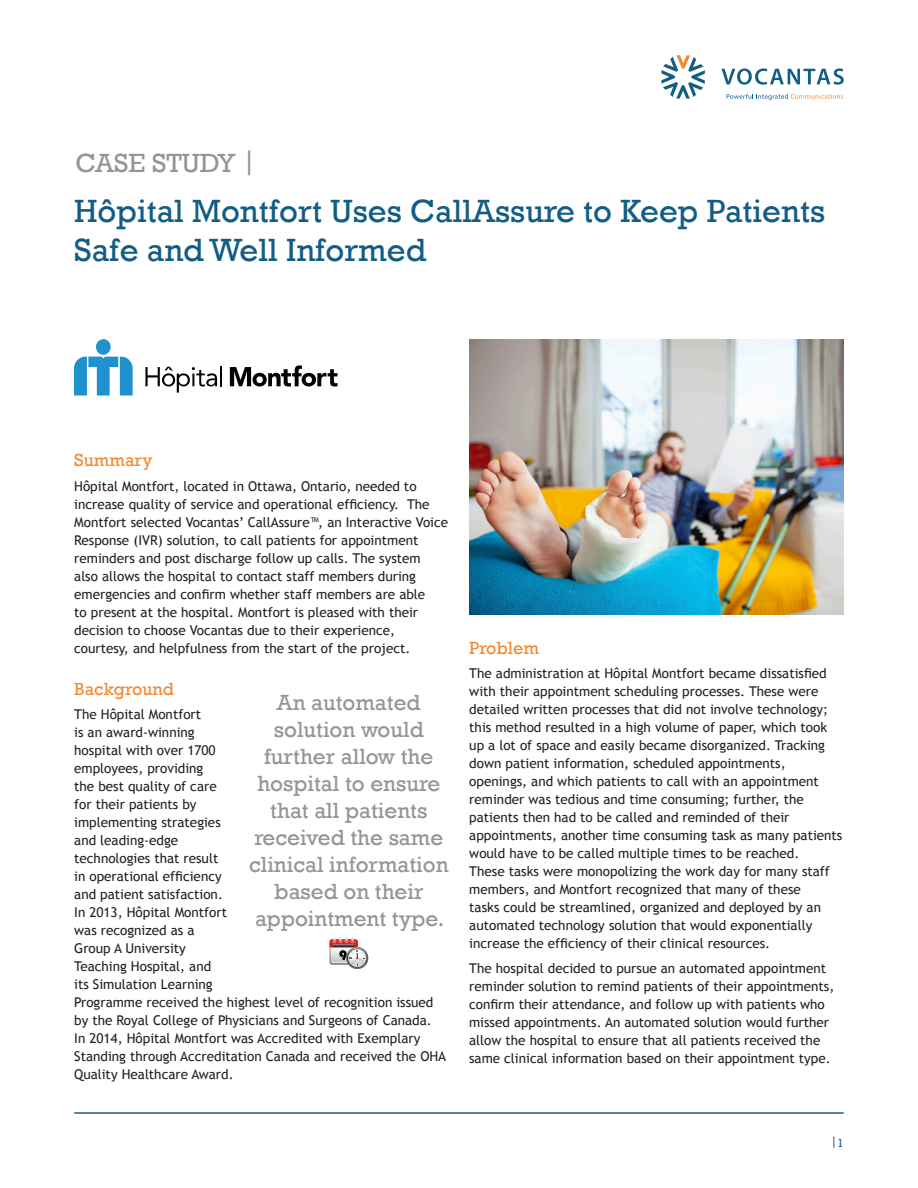
<style>
.page{position:relative;width:918px;height:1188px;background:#fff}
.page>*{position:absolute;margin:0;border:0;box-sizing:border-box;transform-origin:0 0}
.t1{font:33px/39.6px "Rockwell";color:#135d85}
.t2{font:27px "Rockwell";color:#939598}
.Pull_quote_centred{font:22.5px/27px "Rockwell";color:#939598;text-align:center}
.orange_heading{font:18px "Rockwell";color:#f58932}
.main_body_-_end{font:13.5px/18px "Trebuchet MS";color:#231f20}
.main_body{font:13.5px/18px "Trebuchet MS";color:#231f20}
.t3{font:12px "Rockwell";color:#135d85}
</style>
<div class="page">
<hr style="left:74px;top:1112px;width:770px;height:2px;background:#17628a">
<img style="left:469px;top:339px;width:375px;height:275px">
<svg style="left:145px;top:367px;width:72px;height:26px"></svg>
<hr style="left:220px;top:366px;width:2px;height:20px;background:#040503">
<svg style="left:230px;top:365px;width:107px;height:21px"></svg>
<svg style="left:74px;top:357px;width:59px;height:38px"></svg>
<div style="left:96px;top:339px;width:15px;height:16px;background:#2091cf;border-radius:50%"></div>
<svg style="left:329px;top:937px;width:39px;height:32px"></svg>
<svg style="left:722px;top:68px;width:122px;height:17px"></svg>
<svg style="left:727px;top:94px;width:116px;height:6px"></svg>
<svg style="left:661px;top:55px;width:44px;height:44px"></svg>
<p class="t2" style="left:75px;top:147px;width:182px">CASE STUDY |</p>
<p class="t1" style="left:74px;top:191px;width:752px">Hôpital Montfort Uses CallAssure to Keep Patients<br>Safe and Well Informed</p>
<p class="orange_heading" style="left:74px;top:450px;width:80px">Summary</p>
<p class="main_body_-_end" style="left:74px;top:477px;width:375px">Hôpital Montfort, located in Ottawa, Ontario, needed to increase quality of service and operational efficiency. The Montfort selected Vocantas’ CallAssure™, an Interactive Voice Response (IVR) solution, to call patients for appointment reminders and post discharge follow up calls. The system<br>also allows the hospital to contact staff members during emergencies and confirm whether staff members are able<br>to present at the hospital. Montfort is pleased with their decision to choose Vocantas due to their experience, courtesy, and helpfulness from the start of the project.</p>
<p class="orange_heading" style="left:74px;top:678px;width:101px">Background</p>
<p class="main_body_-_end" style="left:74px;top:706px;width:374px">The Hôpital Montfort<br>is an award-winning<br>hospital with over 1700<br>employees, providing<br>the best quality of care<br>for their patients by<br>implementing strategies<br>and leading-edge<br>technologies that result<br>in operational efficiency<br>and patient satisfaction.<br>In 2013, Hôpital Montfort<br>was recognized as a<br>Group A University<br>Teaching Hospital, and<br>its Simulation Learning<br>Programme received the highest level of recognition issued by the Royal College of Physicians and Surgeons of Canada.<br>In 2014, Hôpital Montfort was Accredited with Exemplary<br>Standing through Accreditation Canada and received the OHA<br>Quality Healthcare Award.</p>
<p class="Pull_quote_centred" style="left:249px;top:689px;width:201px">An automated solution would further allow the hospital to ensure that all patients received the same clinical information based on their appointment type.</p>
<p class="orange_heading" style="left:469px;top:637px;width:71px">Problem</p>
<p class="main_body" style="left:469px;top:665px;width:375px">The administration at Hôpital Montfort became dissatisfied with their appointment scheduling processes. These were detailed written processes that did not involve technology; this method resulted in a high volume of paper, which took up a lot of space and easily became disorganized. Tracking down patient information, scheduled appointments, openings, and which patients to call with an appointment reminder was tedious and time consuming; further, the patients then had to be called and reminded of their appointments, another time consuming task as many patients would have to be called multiple times to be reached.<br>These tasks were monopolizing the work day for many staff members, and Montfort recognized that many of these<br>tasks could be streamlined, organized and deployed by an automated technology solution that would exponentially increase the efficiency of their clinical resources.</p>
<p class="main_body_-_end" style="left:469px;top:959px;width:367px">The hospital decided to pursue an automated appointment reminder solution to remind patients of their appointments, confirm their attendance, and follow up with patients who missed appointments. An automated solution would further allow the hospital to ensure that all patients received the same clinical information based on their appointment type.</p>
<p class="t3" style="left:831px;top:1135px;width:14px">|1</p>
</div>
